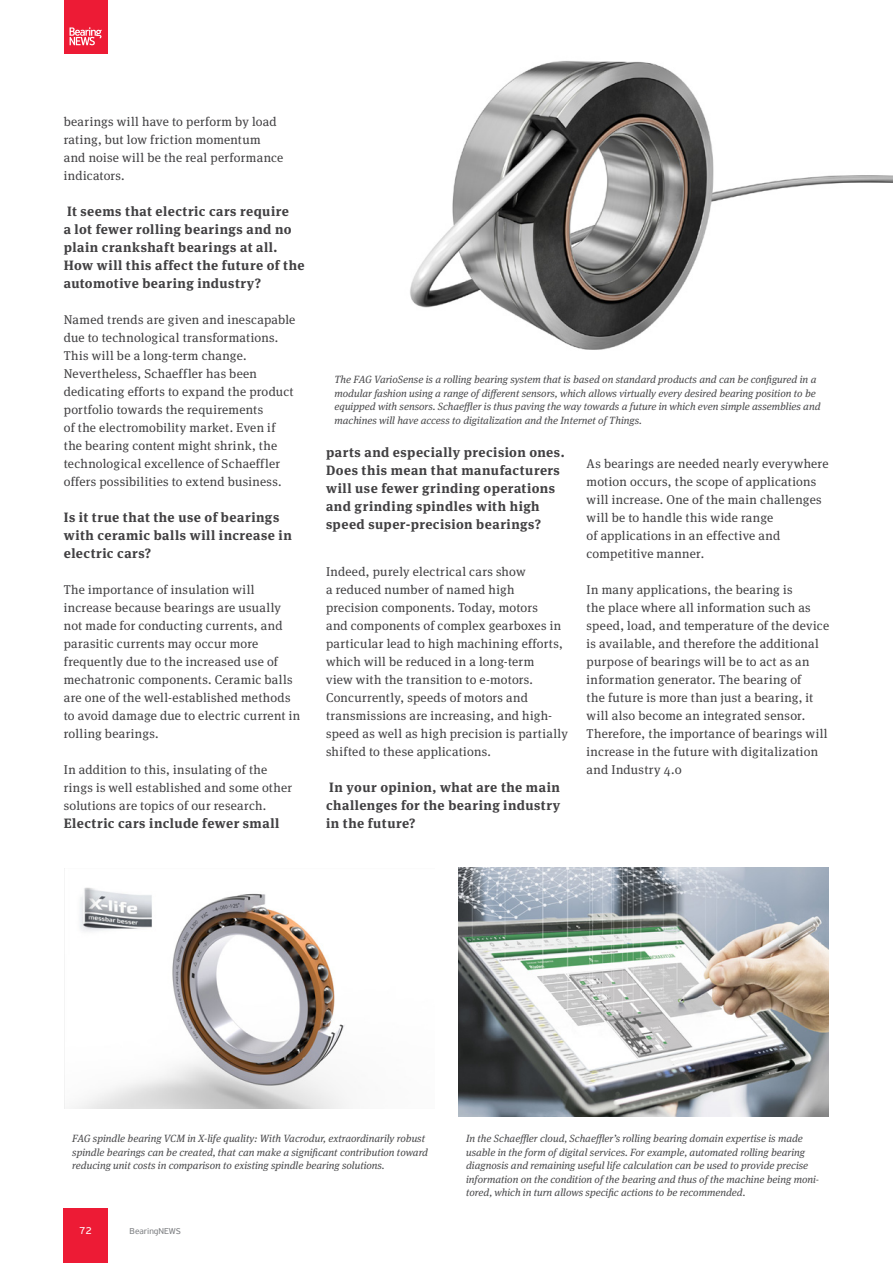
<style>
.page{position:relative;width:893px;height:1263px;background:#fff}
.page>*{position:absolute;margin:0;border:0;box-sizing:border-box;transform-origin:0 0}
.t1{font:700 13.5px/18px "Meta Serif Pro";letter-spacing:.04em;color:#414042}
.t2{font:12.75px/18px "Meta Serif Pro";letter-spacing:.02em;color:#414042}
.t3{font:italic 10.5px/13.5px "Meta Serif Pro";color:#4d4d4f}
.t4{font:10.5px "PF Highway Sans Pro";color:#fff}
.t5{font:9px "PF Highway Sans Pro";color:#808285}
</style>
<div class="page">
<div style="left:64px;top:1208px;width:44px;height:55px;background:#ed1b35"></div>
<div style="left:64px;top:0;width:43px;height:53px;background:#ed1b35"></div>
<svg style="left:70px;top:27px;width:32px;height:18px"></svg>
<img style="left:410px;top:61px;width:482px;height:289px">
<img style="left:74px;top:887px;width:273px;height:221px">
<img style="left:459px;top:867px;width:370px;height:249px">
<p class="t2" style="left:64px;top:112px;width:221px">bearings will have to perform by load rating, but low friction momentum and noise will be the real performance indicators.</p>
<p class="t1" style="left:64px;top:201px;width:242px">It seems that electric cars require<br>a lot fewer rolling bearings and no plain crankshaft bearings at all.<br>How will this affect the future of the automotive bearing industry?</p>
<p class="t2" style="left:64px;top:310px;width:233px">Named trends are given and inescapable due to technological transformations.<br>This will be a long-term change.<br>Nevertheless, Schaeffler has been dedicating efforts to expand the product portfolio towards the requirements<br>of the electromobility market. Even if the bearing content might shrink, the technological excellence of Schaeffler offers possibilities to extend business.</p>
<p class="t1" style="left:64px;top:507px;width:230px">Is it true that the use of bearings with ceramic balls will increase in electric cars?</p>
<p class="t2" style="left:64px;top:580px;width:238px">The importance of insulation will increase because bearings are usually not made for conducting currents, and parasitic currents may occur more frequently due to the increased use of mechatronic components. Ceramic balls are one of the well-established methods to avoid damage due to electric current in rolling bearings.</p>
<p class="t2" style="left:64px;top:760px;width:230px">In addition to this, insulating of the rings is well established and some other solutions are topics of our research.</p>
<p class="t1" style="left:64px;top:813px;width:217px">Electric cars include fewer small</p>
<p class="t3" style="left:334px;top:372px;width:487px">The FAG VarioSense is a rolling bearing system that is based on standard products and can be configured in a modular fashion using a range of different sensors, which allows virtually every desired bearing position to be equipped with sensors. Schaeffler is thus paving the way towards a future in which even simple assemblies and machines will have access to digitalization and the Internet of Things.</p>
<p class="t1" style="left:326px;top:442px;width:240px">parts and especially precision ones.<br>Does this mean that manufacturers will use fewer grinding operations and grinding spindles with high speed super-precision bearings?</p>
<p class="t2" style="left:326px;top:562px;width:243px">Indeed, purely electrical cars show<br>a reduced number of named high precision components. Today, motors<br>and components of complex gearboxes in particular lead to high machining efforts, which will be reduced in a long-term<br>view with the transition to e-motors.<br>Concurrently, speeds of motors and transmissions are increasing, and high&shy;speed as well as high precision is partially shifted to these applications.</p>
<p class="t1" style="left:326px;top:777px;width:236px;text-align:justify">In your opinion, what are the main challenges for the bearing industry in the future?</p>
<p class="t2" style="left:587px;top:454px;width:243px">As bearings are needed nearly everywhere motion occurs, the scope of applications will increase. One of the main challenges will be to handle this wide range<br>of applications in an effective and competitive manner.</p>
<p class="t2" style="left:587px;top:580px;width:244px">In many applications, the bearing is<br>the place where all information such as speed, load, and temperature of the device is available, and therefore the additional purpose of bearings will be to act as an information generator. The bearing of<br>the future is more than just a bearing, it will also become an integrated sensor.<br>Therefore, the importance of bearings will increase in the future with digitalization and Industry 4.0</p>
<p class="t3" style="left:72px;top:1131px;width:357px">FAG spindle bearing VCM in X-life quality: With Vacrodur, extraordinarily robust spindle bearings can be created, that can make a significant contribution toward reducing unit costs in comparison to existing spindle bearing solutions.</p>
<p class="t3" style="left:466px;top:1131px;width:355px">In the Schaeffler cloud, Schaeffler’s rolling bearing domain expertise is made usable in the form of digital services. For example, automated rolling bearing diagnosis and remaining useful life calculation can be used to provide precise information on the condition of the bearing and thus of the machine being moni&shy;tored, which in turn allows specific actions to be recommended.</p>
<p class="t4" style="left:79px;top:1224px;width:14px">72</p>
<p class="t5" style="left:130px;top:1226px;width:53px">BearingNEWS</p>
</div>
